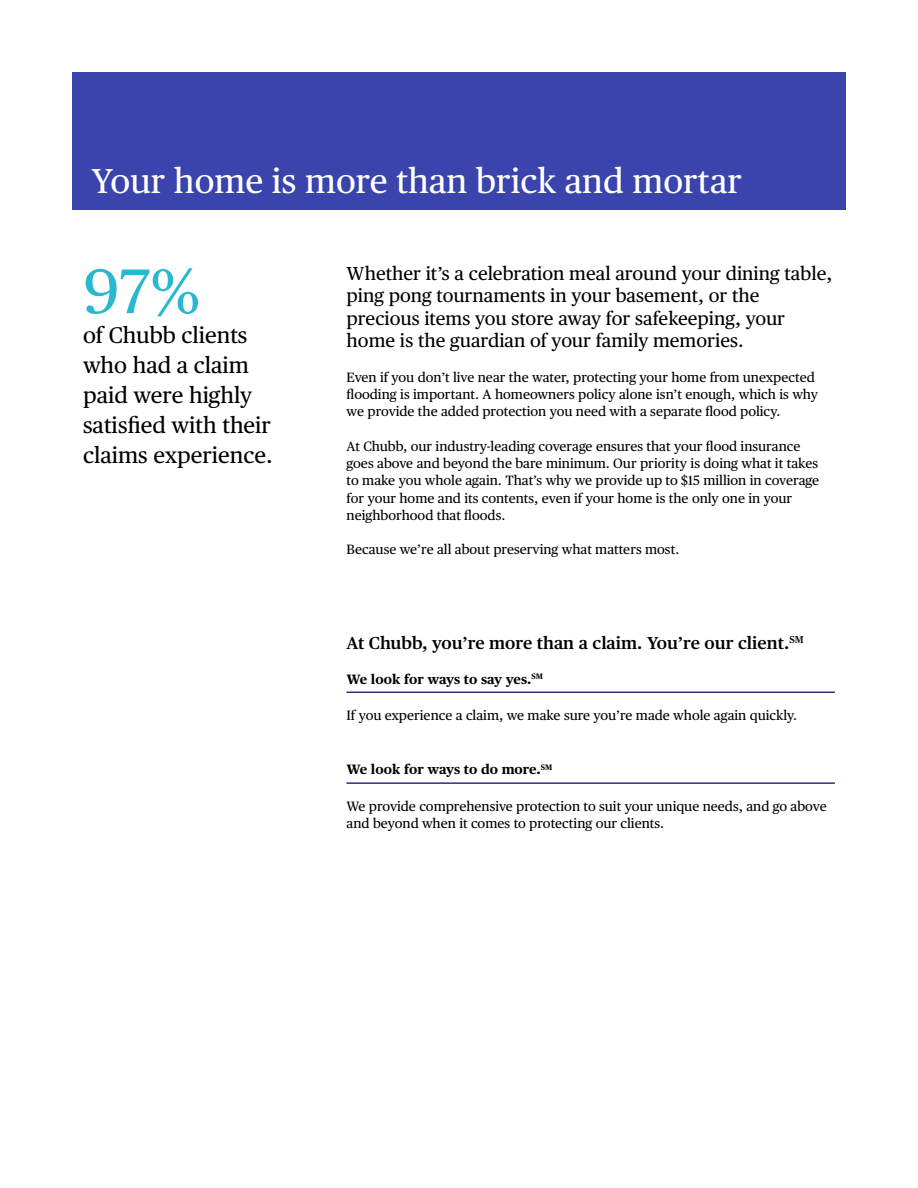
<style>
.page{position:relative;width:918px;height:1188px;background:#fff}
.page>*{position:absolute;margin:0;border:0;box-sizing:border-box;transform-origin:0 0}
.t1{font:63px "Chubb Publico Text";color:#28b9d0}
.t2{font:34.5px "Chubb Publico Text";color:#fff}
.t3{font:22.5px/30px "Chubb Publico Text";color:#000}
.t4{font:18.75px/22.5px "Chubb Publico Text";color:#000}
.t5{font:600 17.25px "Chubb Publico Text";color:#000}
.t6{font:13.5px/17.2px "Chubb Publico Text";color:#000}
.t7{font:700 13.5px "Chubb Publico Text";letter-spacing:-.01em;color:#000}
</style>
<div class="page">
<div style="left:72px;top:72px;width:774px;height:138px;background:#3b44ac"></div>
<hr style="left:346px;top:692px;width:489px;height:1px;background:#2a317d">
<hr style="left:346px;top:782px;width:489px;height:2px;background:#2a317d">
<h2 class="t2" style="left:92px;top:154px;width:652px">Your home is more than brick and mortar</h2>
<h1 class="t1" style="left:83px;top:244px;width:119px">97%</h1>
<h3 class="t3" style="left:83px;top:319px;width:191px">of Chubb clients who had a claim paid were highly satisfied with their claims experience.</h3>
<h3 class="t4" style="left:347px;top:261px;width:487px">Whether it’s a celebration meal around your dining table, ping pong tournaments in your basement, or the precious items you store away for safekeeping, your home is the guardian of your family memories.</h3>
<p class="t6" style="left:347px;top:368px;width:473px">Even if you don’t live near the water, protecting your home from unexpected flooding is important. A homeowners policy alone isn’t enough, which is why we provide the added protection you need with a separate flood policy.</p>
<p class="t6" style="left:347px;top:437px;width:474px">At Chubb, our industry-leading coverage ensures that your flood insurance goes above and beyond the bare minimum. Our priority is doing what it takes to make you whole again. That’s why we provide up to $15 million in coverage for your home and its contents, even if your home is the only one in your neighborhood that floods.</p>
<p class="t6" style="left:347px;top:540px;width:334px">Because we’re all about preserving what matters most.</p>
<p class="t5" style="left:346px;top:630px;width:459px">At Chubb, you’re more than a claim. You’re our client.<sup>SM</sup></p>
<p class="t7" style="left:346px;top:669px;width:198px">We look for ways to say yes.<sup>SM</sup></p>
<p class="t6" style="left:346px;top:706px;width:452px">If you experience a claim, we make sure you’re made whole again quickly.</p>
<p class="t7" style="left:346px;top:759px;width:207px">We look for ways to do more.<sup>SM</sup></p>
<p class="t6" style="left:346px;top:797px;width:482px">We provide comprehensive protection to suit your unique needs, and go above and beyond when it comes to protecting our clients.</p>
</div>
